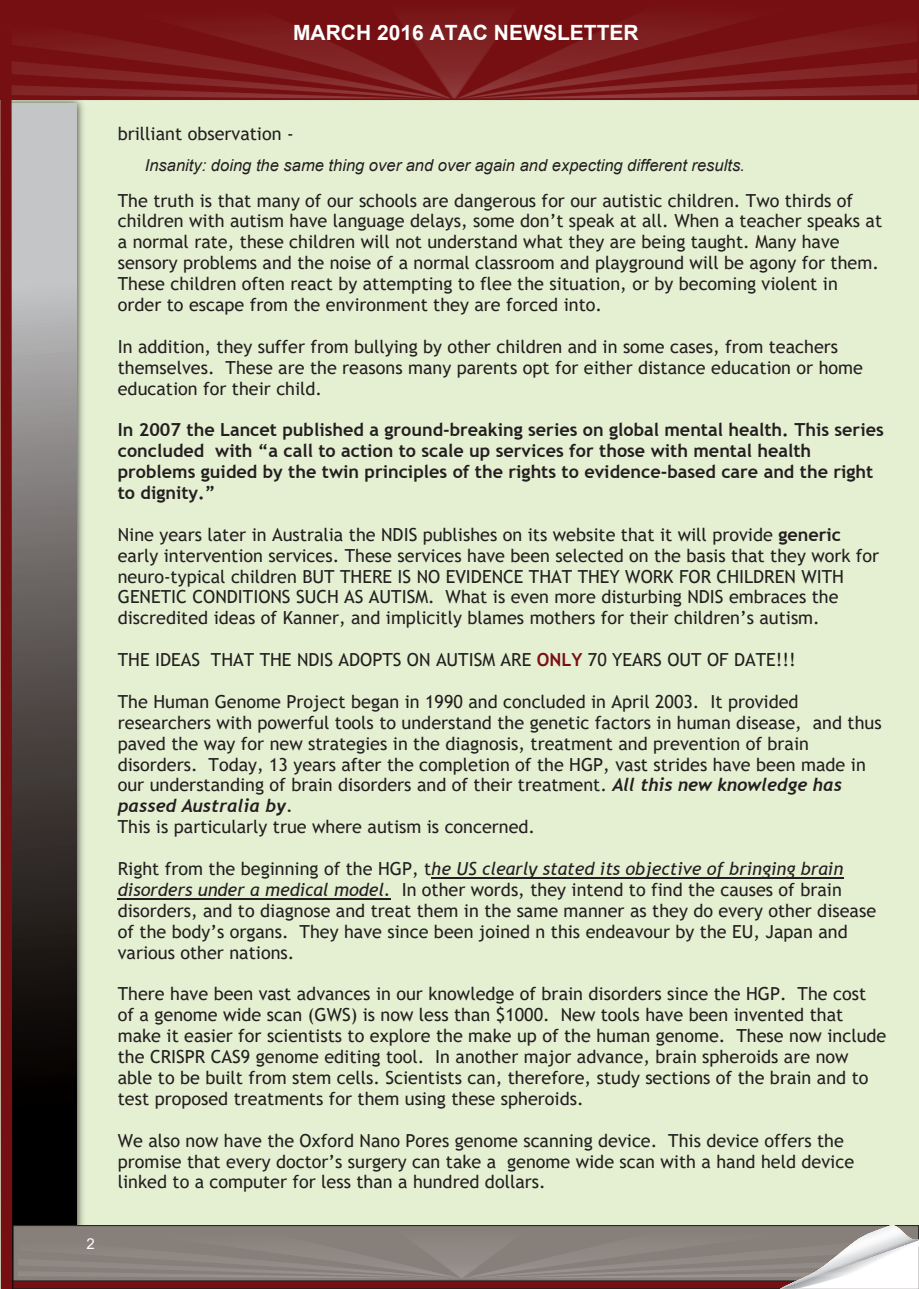
<style>
.page{position:relative;width:919px;height:1289px;background:#fff}
.page>*{position:absolute;margin:0;border:0;box-sizing:border-box;transform-origin:0 0}
.t1{font:700 21px "Arial";color:#fff}
.t2{font:18px/20.9px "Trebuchet MS";color:#231f20}
.t3{font:700 18px/20.9px "Trebuchet MS";color:#231f20}
.t4{font:italic 700 18px "Trebuchet";color:#231f20}
.t5{font:italic 16.5px "Arial";color:#231f20}
.t6{font:15px "Arial";color:#fff}
.s1{font-weight:700}
.s2{font-weight:700;color:#7a1117}
.s3{font-family:"Trebuchet";font-weight:700;font-style:italic}
.s4{font-style:italic}
</style>
<div class="page">
<div style="left:0;top:0;width:918px;height:1288px;background:#e5f0d2"></div>
<img style="left:18px;top:102px;width:66px;height:1123px">
<svg style="left:18px;top:104px;width:59px;height:1121px;background:#5e5b5a"></svg>
<img style="left:3px;top:4px;width:912px;height:93px">
<div style="left:0;top:1px;width:918px;height:99px;border:2px solid #750f11"></div>
<svg style="left:18px;top:1281px;width:761px;height:5px;background:#6e1012"></svg>
<div style="left:13px;top:1225px;width:905px;height:55px;background:#867f7a"></div>
<div style="left:13px;top:1225px;width:905px;height:56px;border:1px solid #231f20"></div>
<svg style="left:779px;top:1225px;width:139px;height:63px"></svg>
<svg style="left:0;top:20px;width:18px;height:1268px;background:#712e2e"></svg>
<img style="left:18px;top:1229px;width:897px;height:48px">
<hr style="left:431px;top:877px;width:412px;height:1px;background:#231f20">
<hr style="left:118px;top:898px;width:273px;height:1px;background:#231f20">
<p class="t1" style="left:293px;top:25px;width:347px">MARCH 2016 ATAC NEWSLETTER</p>
<p class="t6" style="left:86px;top:1237px;width:10px">2</p>
<p class="t2" style="left:118px;top:124px;width:177px">brilliant observation -</p>
<p class="t5" style="left:145px;top:159px;width:601px">Insanity: doing the same thing over and over again and expecting different results.</p>
<p class="t2" style="left:118px;top:191px;width:765px">The truth is that many of our schools are dangerous for our autistic children. Two thirds of children with autism have language delays, some don’t speak at all. When a teacher speaks at a normal rate, these children will not understand what they are being taught. Many have sensory problems and the noise of a normal classroom and playground will be agony for them.<br>These children often react by attempting to flee the situation, or by becoming violent in order to escape from the environment they are forced into.</p>
<p class="t2" style="left:118px;top:337px;width:746px">In addition, they suffer from bullying by other children and in some cases, from teachers themselves. These are the reasons many parents opt for either distance education or home education for their child.</p>
<p class="t3" style="left:118px;top:421px;width:767px">In 2007 the Lancet published a ground-breaking series on global mental health. This series concluded with “a call to action to scale up services for those with mental health problems guided by the twin principles of the rights to evidence-based care and the right to dignity.”</p>
<p class="t2" style="left:118px;top:525px;width:763px">Nine years later in Australia the NDIS publishes on its website that it will provide <span class="s1">generic </span>early intervention services. These services have been selected on the basis that they work for neuro-typical children BUT THERE IS NO EVIDENCE THAT THEY WORK FOR CHILDREN WITH GENETIC CONDITIONS SUCH AS AUTISM. What is even more disturbing NDIS embraces the discredited ideas of Kanner, and implicitly blames mothers for their children’s autism.</p>
<p class="t2" style="left:118px;top:651px;width:679px">THE IDEAS THAT THE NDIS ADOPTS ON AUTISM ARE <span class="s2">ONLY</span> 70 YEARS OUT OF DATE!!!</p>
<p class="t2" style="left:118px;top:692px;width:765px">The Human Genome Project began in 1990 and concluded in April 2003. It provided researchers with powerful tools to understand the genetic factors in human disease, and thus paved the way for new strategies in the diagnosis, treatment and prevention of brain disorders. Today, 13 years after the completion of the HGP, vast strides have been made in our understanding of brain disorders and of their treatment. <span class="s3">All this new knowledge has</span></p>
<p class="t4" style="left:118px;top:799px;width:176px">passed Australia by.</p>
<p class="t2" style="left:118px;top:818px;width:419px">This is particularly true where autism is concerned.</p>
<p class="t2" style="left:118px;top:859px;width:759px">Right from the beginning of the HGP, t<span class="s4">he US clearly stated its objective of bringing brain disorders under a medical model.</span> In other words, they intend to find the causes of brain disorders, and to diagnose and treat them in the same manner as they do every other disease of the body’s organs. They have since been joined n this endeavour by the EU, Japan and various other nations.</p>
<p class="t2" style="left:118px;top:985px;width:770px">There have been vast advances in our knowledge of brain disorders since the HGP. The cost of a genome wide scan (GWS) is now less than $1000. New tools have been invented that make it easier for scientists to explore the make up of the human genome. These now include the CRISPR CAS9 genome editing tool. In another major advance, brain spheroids are now able to be built from stem cells. Scientists can, therefore, study sections of the brain and to test proposed treatments for them using these spheroids.</p>
<p class="t2" style="left:118px;top:1131px;width:737px">We also now have the Oxford Nano Pores genome scanning device. This device offers the promise that every doctor’s surgery can take a genome wide scan with a hand held device linked to a computer for less than a hundred dollars.</p>
</div>
